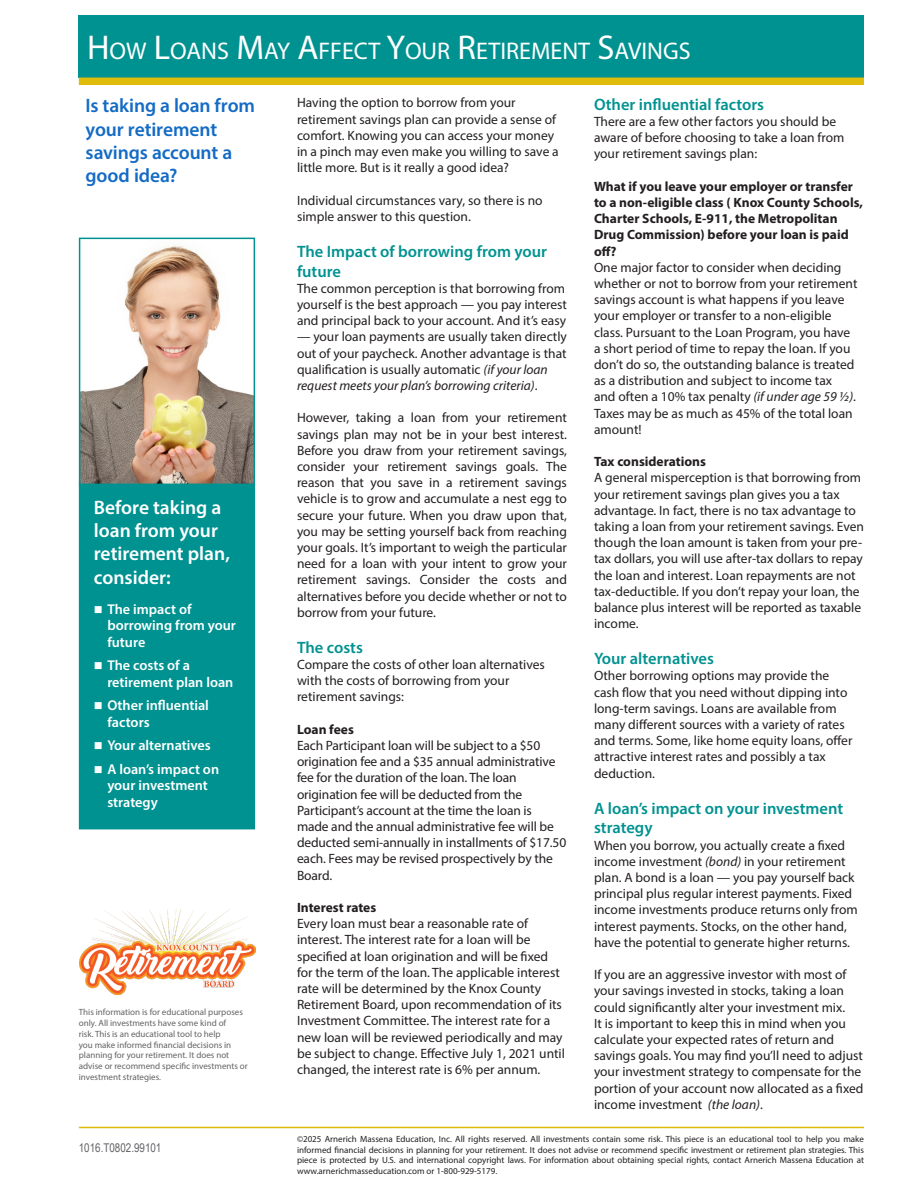
<style>
.page{position:relative;width:918px;height:1188px;background:#fff}
.page>*{position:absolute;margin:0;border:0;box-sizing:border-box;transform-origin:0 0}
.t1{font:24.15px "Myriad Pro";color:#fff}
.t2{font:600 19.5px/23.4px "Myriad Pro";letter-spacing:-.005em;color:#146bc5}
.t3{font:600 19.5px/23.4px "Myriad Pro";color:#fff}
.t4{font:600 16.5px/19.8px "Myriad Pro";color:#009290}
.t5{font:600 14.25px/16.5px "Myriad Pro";color:#fff}
.t6{font:13.5px/16.2px "Myriad Pro";color:#231f20}
.t7{font:700 13.5px/16.2px "Myriad Pro";color:#231f20}
.t8{font:12px "Arial Narrow";color:#636366}
.t9{font:9px/10.8px "Myriad Pro";color:#231f20;text-align:justify}
.t10{font:9px/10.8px "Myriad Pro";color:#636366}
.s1{font-size:34.5px}
.s2{font-style:italic}
</style>
<div class="page">
<img style="left:79px;top:910px;width:176px;height:84px">
<img style="left:82px;top:245px;width:170px;height:237px">
<div style="left:79px;top:238px;width:176px;height:247px;border:2px solid #009290"></div>
<div style="left:80px;top:485px;width:174px;height:344px;background:#009290"></div>
<div style="left:79px;top:484px;width:176px;height:345px;border:2px solid #009290"></div>
<hr style="left:79px;top:1127px;width:785px;height:1px;background:#dfbb0b">
<div style="left:79px;top:15px;width:785px;height:63px;background:#009290"></div>
<div style="left:79px;top:78px;width:785px;height:7px;background:#dfbb0b"></div>
<p class="t1" style="left:87px;top:36px;width:605px"><span class="s1">H</span>OW <span class="s1">L</span>OANS <span class="s1">M</span>AY <span class="s1">A</span>FFECT <span class="s1">Y</span>OUR <span class="s1">R</span>ETIREMENT <span class="s1">S</span>AVINGS</p>
<p class="t2" style="left:86px;top:93px;width:171px">Is taking a loan from your retirement savings account a good idea?</p>
<p class="t3" style="left:94px;top:495px;width:138px">Before taking a loan from your retirement plan, consider:</p>
<p class="t5" style="left:107px;top:600px;width:130px">The impact of borrowing from your future</p>
<p class="t5" style="left:107px;top:657px;width:128px">The costs of a retirement plan loan</p>
<p class="t5" style="left:107px;top:697px;width:103px">Other influential factors</p>
<p class="t5" style="left:107px;top:737px;width:105px">Your alternatives</p>
<p class="t5" style="left:107px;top:761px;width:113px">A loan’s impact on your investment strategy</p>
<p class="t10" style="left:79px;top:1007px;width:170px">This information is for educational purposes only. All investments have some kind of<br>risk. This is an educational tool to help<br>you make informed financial decisions in planning for your retirement. It does not advise or recommend specific investments or investment strategies.</p>
<p class="t8" style="left:79px;top:1139px;width:84px">1016.T0802.99101</p>
<p class="t6" style="left:297px;top:94px;width:263px">Having the option to borrow from your retirement savings plan can provide a sense of comfort. Knowing you can access your money in a pinch may even make you willing to save a little more. But is it really a good idea?</p>
<p class="t6" style="left:297px;top:192px;width:247px">Individual circumstances vary, so there is no simple answer to this question.</p>
<p class="t4" style="left:297px;top:241px;width:252px">The Impact of borrowing from your future</p>
<p class="t6" style="left:297px;top:280px;width:272px">The common perception is that borrowing from yourself is the best approach — you pay interest and principal back to your account. And it’s easy</p>
<p class="t6" style="left:297px;top:328px;width:271px">— your loan payments are usually taken directly out of your paycheck. Another advantage is that qualification is usually automatic <span class="s2">(if your loan request meets your plan’s borrowing criteria)</span>.</p>
<p class="t6" style="left:297px;top:409px;width:272px;text-align:justify">However, taking a loan from your retirement savings plan may not be in your best interest.<br>Before you draw from your retirement savings, consider your retirement savings goals. The reason that you save in a retirement savings vehicle is to grow and accumulate a nest egg to secure your future. When you draw upon that, you may be setting yourself back from reaching your goals. It’s important to weigh the particular need for a loan with your intent to grow your retirement savings. Consider the costs and alternatives before you decide whether or not to borrow from your future.</p>
<p class="t4" style="left:297px;top:637px;width:67px">The costs</p>
<p class="t6" style="left:297px;top:656px;width:249px">Compare the costs of other loan alternatives with the costs of borrowing from your retirement savings:</p>
<p class="t7" style="left:297px;top:721px;width:58px">Loan fees</p>
<p class="t6" style="left:297px;top:737px;width:271px">Each Participant loan will be subject to a $50 origination fee and a $35 annual administrative fee for the duration of the loan. The loan origination fee will be deducted from the Participant’s account at the time the loan is made and the annual administrative fee will be deducted semi-annually in installments of $17.50 each. Fees may be revised prospectively by the Board.</p>
<p class="t7" style="left:297px;top:899px;width:81px">Interest rates</p>
<p class="t6" style="left:297px;top:915px;width:269px">Every loan must bear a reasonable rate of interest. The interest rate for a loan will be specified at loan origination and will be fixed for the term of the loan. The applicable interest rate will be determined by the Knox County Retirement Board, upon recommendation of its Investment Committee. The interest rate for a new loan will be reviewed periodically and may be subject to change. Effective July 1, 2021 until changed, the interest rate is 6% per annum.</p>
<p class="t4" style="left:594px;top:94px;width:172px">Other influential factors</p>
<p class="t6" style="left:594px;top:113px;width:252px">There are a few other factors you should be aware of before choosing to take a loan from your retirement savings plan:</p>
<p class="t7" style="left:594px;top:178px;width:270px">What if you leave your employer or transfer to a non-eligible class ( Knox County Schools, Charter Schools, E-911, the Metropolitan Drug Commission) before your loan is paid off?</p>
<p class="t6" style="left:594px;top:259px;width:265px">One major factor to consider when deciding whether or not to borrow from your retirement savings account is what happens if you leave your employer or transfer to a non-eligible class. Pursuant to the Loan Program, you have a short period of time to repay the loan. If you don’t do so, the outstanding balance is treated as a distribution and subject to income tax<br>and often a 10% tax penalty <span class="s2">(if under age 59 ½)</span>.<br>Taxes may be as much as 45% of the total loan amount!</p>
<p class="t7" style="left:594px;top:453px;width:113px">Tax considerations</p>
<p class="t6" style="left:594px;top:470px;width:272px">A general misperception is that borrowing from your retirement savings plan gives you a tax advantage. In fact, there is no tax advantage to taking a loan from your retirement savings. Even though the loan amount is taken from your pre&shy;tax dollars, you will use after-tax dollars to repay the loan and interest. Loan repayments are not tax-deductible. If you don’t repay your loan, the balance plus interest will be reported as taxable income.</p>
<p class="t4" style="left:594px;top:648px;width:121px">Your alternatives</p>
<p class="t6" style="left:594px;top:668px;width:260px">Other borrowing options may provide the cash flow that you need without dipping into long-term savings. Loans are available from many different sources with a variety of rates and terms. Some, like home equity loans, offer attractive interest rates and possibly a tax deduction.</p>
<p class="t4" style="left:594px;top:798px;width:251px">A loan’s impact on your investment strategy</p>
<p class="t6" style="left:594px;top:837px;width:265px">When you borrow, you actually create a fixed income investment <span class="s2">(bond)</span> in your retirement plan. A bond is a loan — you pay yourself back principal plus regular interest payments. Fixed income investments produce returns only from interest payments. Stocks, on the other hand, have the potential to generate higher returns.</p>
<p class="t6" style="left:594px;top:966px;width:271px">If you are an aggressive investor with most of your savings invested in stocks, taking a loan could significantly alter your investment mix.<br>It is important to keep this in mind when you calculate your expected rates of return and savings goals. You may find you’ll need to adjust your investment strategy to compensate for the portion of your account now allocated as a fixed income investment <span class="s2">(the loan)</span>.</p>
<p class="t9" style="left:297px;top:1133px;width:569px">©2025 Arnerich Massena Education, Inc. All rights reserved. All investments contain some risk. This piece is an educational tool to help you make informed financial decisions in planning for your retirement. It does not advise or recommend specific investment or retirement plan strategies. This piece is protected by U.S. and international copyright laws. For information about obtaining special rights, contact Arnerich Massena Education at www.arnerichmasseducation.com or 1-800-929-5179.</p>
</div>
